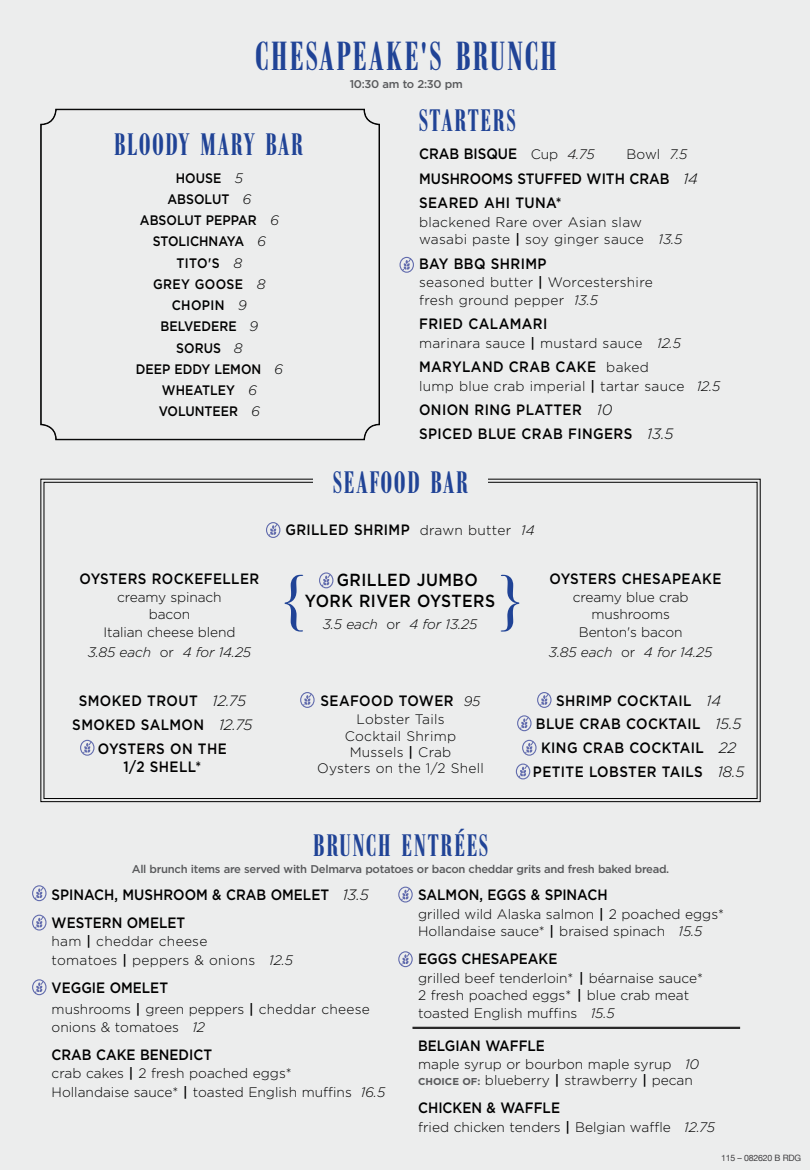
<style>
.page{position:relative;width:810px;height:1170px;background:#eceded}
.page>*{position:absolute;margin:0;border:0;box-sizing:border-box;transform-origin:0 0}
.t1{font:67.5px "Bodoni Svty Two ITCTT Book";color:#204396}
.t2{font:42.5px "Bodoni Ant Com D Dem Bol";letter-spacing:.06em;color:#204396}
.t3{font:32.5px "Bodoni Ant Com D Dem Bol";letter-spacing:.06em;color:#204396}
.t4{font:500 17.5px/21px "Gotham";letter-spacing:.03em;color:#000;scale:.9 1}
.t5{font:500 15px/23.8px "Gotham";letter-spacing:.03em;color:#000;text-align:center;scale:.9 1}
.t6{font:500 15px/27.9px "Gotham";color:#000;scale:.9 1}
.t7{font:300 13.75px/17.5px "Gotham";color:#000}
.t8{font:300 13.75px/16.2px "Gotham";letter-spacing:.02em;color:#000}
.t9{font:500 13.75px/21.2px "Gotham";color:#000;text-align:center;scale:.9 1}
.t10{font:italic 300 13.75px "Gotham";letter-spacing:-.01em;color:#000}
.t11{font:500 11.25px "Gotham";letter-spacing:-.025em;color:#58595b}
.t12{font:8.75px "Helvetica Neue";letter-spacing:-.025em;color:#414042}
.s1{font-weight:300;font-style:italic}
.s2{font-weight:300;font-size:13.75px}
.s3{font-weight:300;font-style:italic;font-size:13.75px}
.s4{font-style:italic}
.s5{font-weight:500}
.s6{font-style:normal}
.s7{font-weight:700;font-size:10px;color:#58595b}
</style>
<div class="page">
<hr style="left:412px;top:1027px;width:328px;height:1px;background:#000">
<hr style="left:412px;top:1028px;width:328px;height:1px;background:#000">
<svg style="left:40px;top:479px;width:721px;height:323px"></svg>
<div style="left:313px;top:471px;width:175px;height:32px;background:#eceded"></div>
<div style="left:32px;top:979px;width:15px;height:16px;border:1px solid #616bad;border-radius:50%"></div>
<svg style="left:34px;top:980px;width:10px;height:14px"></svg>
<div style="left:32px;top:915px;width:15px;height:16px;border:1px solid #616bad;border-radius:50%"></div>
<svg style="left:34px;top:916px;width:10px;height:13px"></svg>
<div style="left:32px;top:885px;width:15px;height:16px;border:1px solid #616bad;border-radius:50%"></div>
<svg style="left:34px;top:886px;width:10px;height:14px"></svg>
<div style="left:398px;top:951px;width:15px;height:16px;border:1px solid #616bad;border-radius:50%"></div>
<svg style="left:400px;top:952px;width:11px;height:14px"></svg>
<div style="left:398px;top:887px;width:15px;height:16px;border:1px solid #616bad;border-radius:50%"></div>
<svg style="left:400px;top:888px;width:11px;height:13px"></svg>
<div style="left:400px;top:257px;width:14px;height:16px;border:1px solid #616bad;border-radius:50%"></div>
<svg style="left:402px;top:258px;width:10px;height:14px"></svg>
<svg style="left:40px;top:109px;width:340px;height:331px"></svg>
<div style="left:41px;top:110px;width:338px;height:329px;border:1px solid #000;border-radius:15px"></div>
<div style="left:266px;top:522px;width:14px;height:16px;border:1px solid #616bad;border-radius:50%"></div>
<svg style="left:268px;top:523px;width:10px;height:14px"></svg>
<div style="left:319px;top:572px;width:14px;height:16px;border:1px solid #616bad;border-radius:50%"></div>
<svg style="left:321px;top:573px;width:10px;height:14px"></svg>
<div style="left:80px;top:740px;width:15px;height:16px;border:1px solid #616bad;border-radius:50%"></div>
<svg style="left:82px;top:741px;width:10px;height:13px"></svg>
<div style="left:300px;top:692px;width:15px;height:16px;border:1px solid #616bad;border-radius:50%"></div>
<svg style="left:302px;top:693px;width:10px;height:14px"></svg>
<div style="left:537px;top:692px;width:15px;height:16px;border:1px solid #616bad;border-radius:50%"></div>
<svg style="left:539px;top:693px;width:10px;height:14px"></svg>
<div style="left:517px;top:715px;width:15px;height:16px;border:1px solid #616bad;border-radius:50%"></div>
<svg style="left:519px;top:716px;width:10px;height:14px"></svg>
<div style="left:522px;top:740px;width:15px;height:16px;border:1px solid #616bad;border-radius:50%"></div>
<svg style="left:524px;top:741px;width:10px;height:13px"></svg>
<div style="left:516px;top:764px;width:14px;height:15px;border:1px solid #616bad;border-radius:50%"></div>
<svg style="left:518px;top:765px;width:10px;height:13px"></svg>
<h2 class="t2" style="left:256px;top:33px;width:303px">CHESAPEAKE'S BRUNCH</h2>
<p class="t11" style="left:350px;top:76px;width:115px">10:30 am to 2:30 pm</p>
<h3 class="t3" style="left:114px;top:128px;width:190px">BLOODY MARY BAR</h3>
<p class="t9" style="left:136px;top:167px;width:165px">HOUSE <span class="s1">5<br></span>ABSOLUT <span class="s1">6<br></span>ABSOLUT PEPPAR <span class="s1">6<br></span>STOLICHNAYA <span class="s1">6<br></span>TITO'S <span class="s1">8<br></span>GREY GOOSE <span class="s1">8<br></span>CHOPIN <span class="s1">9<br></span>BELVEDERE <span class="s1">9<br></span>SORUS <span class="s1">8<br></span>DEEP EDDY LEMON <span class="s1">6<br></span>WHEATLEY <span class="s1">6<br></span>VOLUNTEER <span class="s1">6</span></p>
<h3 class="t3" style="left:419px;top:103px;width:98px">STARTERS</h3>
<p class="t6" style="left:419px;top:140px;width:197px">CRAB BISQUE <span class="s2">Cup</span> <span class="s3">4.75</span></p>
<p class="t7" style="left:627px;top:145px;width:62px">Bowl <span class="s4">7.5</span></p>
<p class="t6" style="left:419px;top:166px;width:311px;line-height:24.4px">MUSHROOMS STUFFED WITH CRAB <span class="s1">14<br></span>SEARED AHI TUNA*</p>
<p class="t8" style="left:419px;top:213px;width:265px;line-height:17.5px">blackened Rare over Asian slaw wasabi paste <span class="s5">|</span> soy ginger sauce <span class="s4">13.5</span></p>
<p class="t5" style="left:419px;top:251px;width:143px">BAY BBQ SHRIMP</p>
<p class="t8" style="left:419px;top:274px;width:235px;line-height:17.5px">seasoned butter <span class="s5">|</span> Worcestershire fresh ground pepper <span class="s4">13.5</span></p>
<p class="t5" style="left:419px;top:312px;width:144px">FRIED CALAMARI</p>
<p class="t8" style="left:419px;top:335px;width:263px">marinara sauce <span class="s5">|</span> mustard sauce <span class="s4">12.5</span></p>
<p class="t5" style="left:419px;top:355px;width:257px">MARYLAND CRAB CAKE <span class="s2">baked</span></p>
<p class="t8" style="left:419px;top:378px;width:303px">lump blue crab imperial <span class="s5">|</span> tartar sauce <span class="s4">12.5</span></p>
<p class="t5" style="left:419px;top:398px;width:284px;text-align:left">ONION RING PLATTER <span class="s1">10<br></span>SPICED BLUE CRAB FINGERS <span class="s1">13.5</span></p>
<h3 class="t3" style="left:333px;top:465px;width:136px">SEAFOOD BAR</h3>
<p class="t5" style="left:80px;top:567px;width:201px">OYSTERS ROCKEFELLER</p>
<p class="t7" style="left:103px;top:588px;width:134px;text-align:center">creamy spinach bacon<br>Italian cheese blend</p>
<p class="t10" style="left:88px;top:644px;width:165px">3.85 each <span class="s6">or</span> 4 for 14.25</p>
<p class="t5" style="left:72px;top:688px;width:202px">SMOKED TROUT <span class="s1">12.75<br></span>SMOKED SALMON <span class="s1">12.75<br></span>OYSTERS ON THE</p>
<p class="t5" style="left:123px;top:754px;width:88px">1/2 SHELL*</p>
<p class="t5" style="left:285px;top:518px;width:278px">GRILLED SHRIMP <span class="s2">drawn butter</span> <span class="s3">14</span></p>
<h1 class="t1" style="left:284px;top:543px;width:22px">{</h1>
<h1 class="t1" style="left:500px;top:543px;width:22px">}</h1>
<p class="t4" style="left:305px;top:570px;width:213px;text-indent:32px">GRILLED JUMBO<br>YORK RIVER OYSTERS</p>
<p class="t10" style="left:323px;top:616px;width:156px">3.5 each <span class="s6">or</span> 4 for 13.25</p>
<p class="t5" style="left:550px;top:567px;width:192px">OYSTERS CHESAPEAKE</p>
<p class="t7" style="left:573px;top:588px;width:117px;text-align:center">creamy blue crab mushrooms<br>Benton's bacon</p>
<p class="t10" style="left:549px;top:644px;width:165px">3.85 each <span class="s6">or</span> 4 for 14.25</p>
<p class="t5" style="left:321px;top:688px;width:179px">SEAFOOD TOWER <span class="s3">95</span></p>
<p class="t8" style="left:317px;top:711px;width:168px;text-align:center">Lobster Tails<br>Cocktail Shrimp<br>Mussels <span class="s5">|</span> Crab<br>Oysters on the 1/2 Shell</p>
<p class="t5" style="left:533px;top:688px;width:236px">SHRIMP COCKTAIL <span class="s1">14<br></span>BLUE CRAB COCKTAIL <span class="s1">15.5<br></span>KING CRAB COCKTAIL <span class="s1">22<br></span>PETITE LOBSTER TAILS <span class="s1">18.5</span></p>
<h3 class="t3" style="left:313px;top:828px;width:176px">BRUNCH ENTRÉES</h3>
<p class="t11" style="left:132px;top:862px;width:539px">All brunch items are served with Delmarva potatoes or bacon cheddar grits and fresh baked bread.</p>
<p class="t6" style="left:52px;top:880px;width:354px">SPINACH, MUSHROOM &amp; CRAB OMELET <span class="s1">13.5<br></span>WESTERN OMELET</p>
<p class="t8" style="left:52px;top:932px;width:243px;line-height:18.8px">ham <span class="s5">|</span> cheddar cheese<br>tomatoes <span class="s5">|</span> peppers &amp; onions <span class="s4">12.5</span></p>
<p class="t6" style="left:52px;top:974px;width:131px">VEGGIE OMELET</p>
<p class="t7" style="left:52px;top:1001px;width:320px">mushrooms <span class="s5">|</span> green peppers <span class="s5">|</span> cheddar cheese onions &amp; tomatoes <span class="s4">12</span></p>
<p class="t6" style="left:52px;top:1040px;width:180px">CRAB CAKE BENEDICT</p>
<p class="t7" style="left:52px;top:1064px;width:335px;line-height:18.8px">crab cakes <span class="s5">|</span> 2 fresh poached eggs*<br>Hollandaise sauce* <span class="s5">|</span> toasted English muffins <span class="s4">16.5</span></p>
<p class="t6" style="left:418px;top:880px;width:212px">SALMON, EGGS &amp; SPINACH</p>
<p class="t7" style="left:418px;top:905px;width:307px">grilled wild Alaska salmon <span class="s5">|</span> 2 poached eggs*<br>Hollandaise sauce* <span class="s5">|</span> braised spinach <span class="s4">15.5</span></p>
<p class="t6" style="left:418px;top:944px;width:156px">EGGS CHESAPEAKE</p>
<p class="t7" style="left:418px;top:969px;width:286px">grilled beef tenderloin* <span class="s5">|</span> béarnaise sauce*<br>2 fresh poached eggs* <span class="s5">|</span> blue crab meat toasted English muffins <span class="s4">15.5</span></p>
<p class="t6" style="left:418px;top:1032px;width:142px">BELGIAN WAFFLE</p>
<p class="t7" style="left:418px;top:1055px;width:283px;line-height:16.5px">maple syrup or bourbon maple syrup <span class="s4">10<br></span><span class="s7">CHOICE OF:</span> blueberry <span class="s5">|</span> strawberry <span class="s5">|</span> pecan</p>
<p class="t6" style="left:418px;top:1094px;width:159px">CHICKEN &amp; WAFFLE</p>
<p class="t7" style="left:418px;top:1118px;width:298px">fried chicken tenders <span class="s5">|</span> Belgian waffle <span class="s4">12.75</span></p>
<p class="t12" style="left:721px;top:1152px;width:81px">115 – 082620 B RDG</p>
</div>
